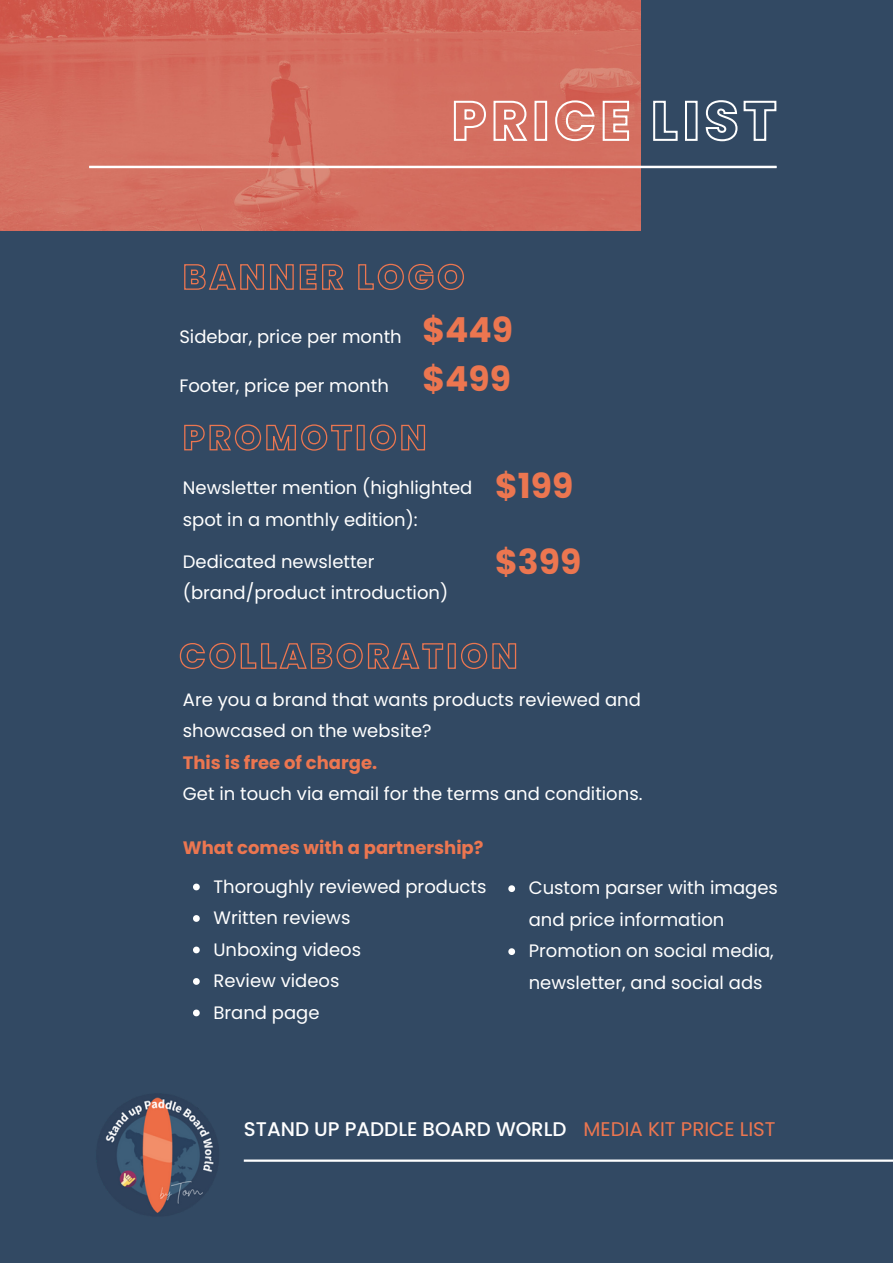
<style>
.page{position:relative;width:893px;height:1264px;background:#fff}
.page>*{position:absolute;margin:0;border:0;box-sizing:border-box;transform-origin:0 0}
.t1{font:700 34.5px "Poppins";color:#ec7650}
.t2{font:500 19.8px "Poppins";color:#fff}
.t3{font:19.8px "Poppins";color:#ec7650}
.t4{font:18px/31.5px "Poppins";color:#fff}
.t5{font:700 18px "Poppins";color:#ec7650}
</style>
<div class="page">
<div style="left:0;top:0;width:892px;height:1262px;background:#324963"></div>
<img style="left:0;top:0;width:640px;height:230px">
<img style="left:105px;top:1097px;width:110px;height:116px">
<hr style="left:244px;top:1159px;width:648px;height:2px;background:#fff">
<hr style="left:89px;top:166px;width:687px;height:2px;background:#fff">
<svg style="left:453px;top:99px;width:324px;height:44px"></svg>
<svg style="left:184px;top:263px;width:280px;height:27px"></svg>
<svg style="left:184px;top:424px;width:241px;height:27px"></svg>
<svg style="left:179px;top:642px;width:338px;height:28px"></svg>
<svg style="left:193px;top:883px;width:7px;height:7px"></svg>
<svg style="left:193px;top:915px;width:7px;height:6px"></svg>
<svg style="left:193px;top:946px;width:7px;height:7px"></svg>
<svg style="left:193px;top:978px;width:7px;height:6px"></svg>
<svg style="left:193px;top:1009px;width:7px;height:7px"></svg>
<svg style="left:508px;top:885px;width:7px;height:7px"></svg>
<svg style="left:508px;top:948px;width:7px;height:7px"></svg>
<p class="t4" style="left:179px;top:320px;width:224px">Sidebar, price per month</p>
<p class="t4" style="left:179px;top:369px;width:211px">Footer, price per month</p>
<p class="t1" style="left:422px;top:306px;width:92px">$449</p>
<p class="t1" style="left:422px;top:354px;width:90px">$499</p>
<p class="t4" style="left:183px;top:472px;width:291px">Newsletter mention (highlighted spot in a monthly edition):</p>
<p class="t1" style="left:495px;top:462px;width:80px">$199</p>
<p class="t4" style="left:183px;top:546px;width:267px">Dedicated newsletter (brand/product introduction)</p>
<p class="t1" style="left:495px;top:538px;width:87px">$399</p>
<p class="t4" style="left:183px;top:683px;width:459px">Are you a brand that wants products reviewed and showcased on the website?</p>
<p class="t5" style="left:183px;top:749px;width:196px">This is free of charge.</p>
<p class="t4" style="left:183px;top:778px;width:461px">Get in touch via email for the terms and conditions.</p>
<p class="t5" style="left:183px;top:834px;width:302px">What comes with a partnership?</p>
<p class="t4" style="left:213px;top:870px;width:274px">Thoroughly reviewed products</p>
<p class="t4" style="left:213px;top:902px;width:138px">Written reviews</p>
<p class="t4" style="left:213px;top:933px;width:149px">Unboxing videos</p>
<p class="t4" style="left:213px;top:965px;width:128px">Review videos</p>
<p class="t4" style="left:213px;top:996px;width:107px">Brand page</p>
<p class="t4" style="left:528px;top:872px;width:251px">Custom parser with images and price information</p>
<p class="t4" style="left:528px;top:935px;width:246px">Promotion on social media, newsletter, and social ads</p>
<p class="t2" style="left:244px;top:1114px;width:324px">STAND UP PADDLE BOARD WORLD</p>
<p class="t3" style="left:583px;top:1114px;width:193px">MEDIA KIT PRICE LIST</p>
</div>
